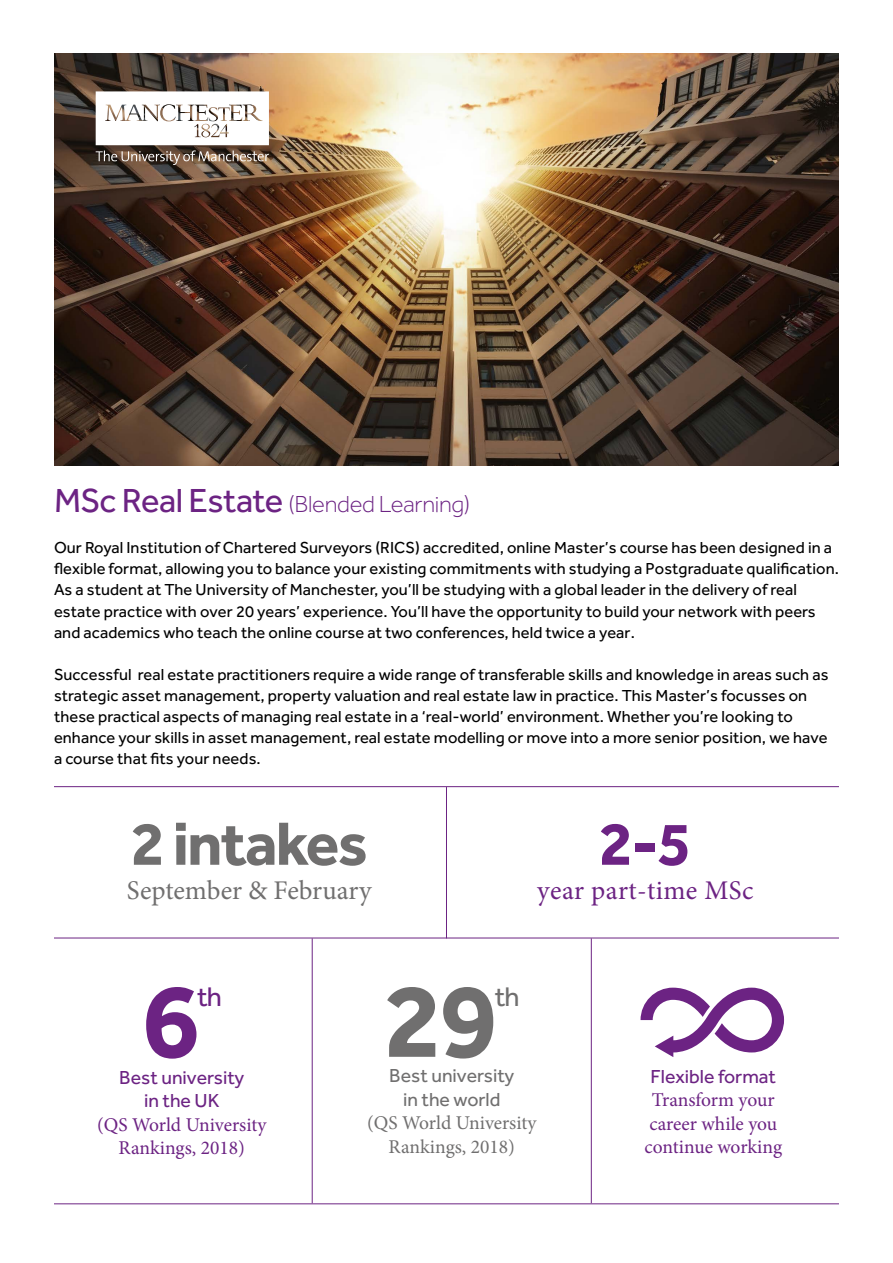
<style>
.page{position:relative;width:893px;height:1263px;background:#fff}
.page>*{position:absolute;margin:0;border:0;box-sizing:border-box;transform-origin:0 0}
.t1{font:700 107.7px "Effra";color:#706f6f}
.t2{font:700 107.7px "Effra";color:#6c2383}
.t3{font:700 63px "Effra";letter-spacing:-.03em;color:#706f6f}
.t4{font:700 63px "Effra";color:#6c2383}
.t5{font:27.9px "Effra";color:#706f6f}
.t6{font:27.9px "Effra";color:#6c2383}
.t7{font:27px "Minion Pro";color:#706f6f}
.t8{font:27px "Minion Pro";letter-spacing:.015em;color:#6c2383}
.t9{font:300 24px "Effra";letter-spacing:-.015em;color:#6c2383}
.t10{font:19.5px/23.4px "Minion Pro";color:#6c2383;text-align:center}
.t11{font:19.5px/23.4px "Effra";color:#6c2383;text-align:center}
.t12{font:19.5px/23.4px "Minion Pro";color:#706f6f;text-align:center}
.t13{font:19.5px/23.4px "Effra";color:#706f6f;text-align:center}
.t14{font:16.5px/21px "Effra";letter-spacing:.005em;color:#000}
.s1{font-weight:400;font-size:34.5px}
</style>
<div class="page">
<img style="left:54px;top:53px;width:785px;height:413px">
<svg style="left:96px;top:91px;width:173px;height:74px"></svg>
<hr style="left:54px;top:786px;width:785px;height:1px;background:#6c2383">
<hr style="left:54px;top:938px;width:785px;height:1px;background:#6c2383">
<hr style="left:54px;top:1203px;width:785px;height:1px;background:#6c2383">
<hr style="left:446px;top:787px;width:1px;height:151px;background:#6c2383">
<hr style="left:312px;top:938px;width:1px;height:265px;background:#6c2383">
<hr style="left:591px;top:938px;width:1px;height:265px;background:#6c2383">
<svg style="left:640px;top:988px;width:144px;height:69px"></svg>
<h3 class="t9" style="left:54px;top:490px;width:418px"><span class="s1">MSc Real Estate</span> (Blended Learning)</h3>
<p class="t14" style="left:54px;top:537px;width:786px">Our Royal Institution of Chartered Surveyors (RICS) accredited, online Master’s course has been designed in a flexible format, allowing you to balance your existing commitments with studying a Postgraduate qualification.<br>As a student at The University of Manchester, you’ll be studying with a global leader in the delivery of real estate practice with over 20 years’ experience. You’ll have the opportunity to build your network with peers and academics who teach the online course at two conferences, held twice a year.</p>
<p class="t14" style="left:54px;top:663px;width:776px">Successful real estate practitioners require a wide range of transferable skills and knowledge in areas such as strategic asset management, property valuation and real estate law in practice. This Master’s focusses on these practical aspects of managing real estate in a ‘real-world’ environment. Whether you’re looking to enhance your skills in asset management, real estate modelling or move into a more senior position, we have a course that fits your needs.</p>
<h2 class="t3" style="left:131px;top:805px;width:238px">2 intakes</h2>
<h3 class="t7" style="left:127px;top:872px;width:246px">September &amp; February</h3>
<h2 class="t4" style="left:599px;top:805px;width:94px">2-5</h2>
<h3 class="t8" style="left:537px;top:872px;width:218px">year part-time MSc</h3>
<h1 class="t2" style="left:142px;top:955px;width:60px">6</h1>
<h3 class="t6" style="left:197px;top:980px;width:27px">th</h3>
<p class="t11" style="left:119px;top:1065px;width:127px">Best university in the UK</p>
<p class="t10" style="left:97px;top:1113px;width:171px">(QS World University<br>Rankings, 2018)</p>
<h1 class="t1" style="left:384px;top:955px;width:116px">29</h1>
<h3 class="t5" style="left:495px;top:980px;width:27px">th</h3>
<p class="t13" style="left:389px;top:1064px;width:127px">Best university in the world</p>
<p class="t12" style="left:367px;top:1111px;width:171px">(QS World University<br>Rankings, 2018)</p>
<p class="t11" style="left:650px;top:1064px;width:127px">Flexible format</p>
<p class="t10" style="left:644px;top:1088px;width:139px">Transform your career while you continue working</p>
</div>
